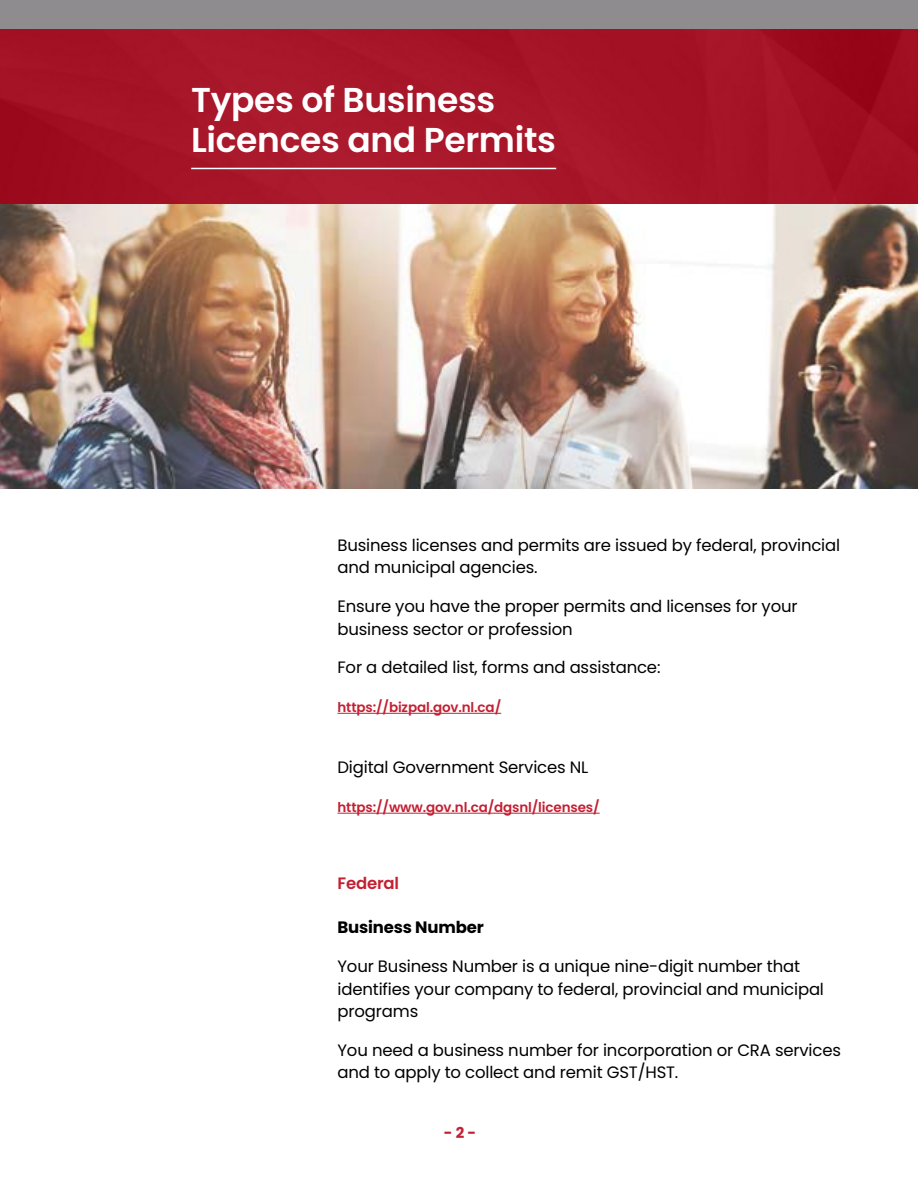
<style>
.page{position:relative;width:918px;height:1188px;background:#fff}
.page>*{position:absolute;margin:0;border:0;box-sizing:border-box;transform-origin:0 0}
.t1{font:600 34.5px/40.5px "Poppins";letter-spacing:-.01em;color:#fff}
.t2{font:16.5px/22.5px "Poppins";letter-spacing:-.01em;color:#000}
.t3{font:700 16.5px "Poppins";letter-spacing:-.01em;color:#000}
.t4{font:600 16.5px "Poppins";letter-spacing:-.01em;color:#c32032}
.t5{font:700 15px "Poppins";color:#c32032}
.t6{font:600 13.5px "Poppins";letter-spacing:-.01em;color:#c32032}
</style>
<div class="page">
<img style="left:0;top:203px;width:918px;height:285px">
<img style="left:0;top:28px;width:918px;height:175px">
<div style="left:0;top:0;width:918px;height:28px;background:#8e8c8f"></div>
<hr style="left:338px;top:713px;width:163px;height:1px;background:#c32032">
<hr style="left:338px;top:813px;width:262px;height:1px;background:#c32032">
<hr style="left:191px;top:168px;width:365px;height:1px;background:#fff">
<h1 class="t1" style="left:191px;top:79px;width:366px">Types of Business<br>Licences and Permits</h1>
<p class="t2" style="left:338px;top:534px;width:504px">Business licenses and permits are issued by federal, provincial and municipal agencies.</p>
<p class="t2" style="left:338px;top:595px;width:462px">Ensure you have the proper permits and licenses for your business sector or profession</p>
<p class="t2" style="left:338px;top:656px;width:325px">For a detailed list, forms and assistance:</p>
<p class="t6" style="left:338px;top:699px;width:165px">https://bizpal.gov.nl.ca/</p>
<p class="t2" style="left:337px;top:756px;width:252px">Digital Government Services NL</p>
<p class="t6" style="left:338px;top:799px;width:264px">https://www.gov.nl.ca/dgsnl/licenses/</p>
<p class="t4" style="left:338px;top:874px;width:63px">Federal</p>
<p class="t3" style="left:338px;top:918px;width:148px">Business Number</p>
<p class="t2" style="left:338px;top:955px;width:488px">Your Business Number is a unique nine-digit number that identifies your company to federal, provincial and municipal programs</p>
<p class="t2" style="left:338px;top:1039px;width:505px">You need a business number for incorporation or CRA services and to apply to collect and remit GST/HST.</p>
<p class="t5" style="left:444px;top:1124px;width:34px">- 2 -</p>
</div>
